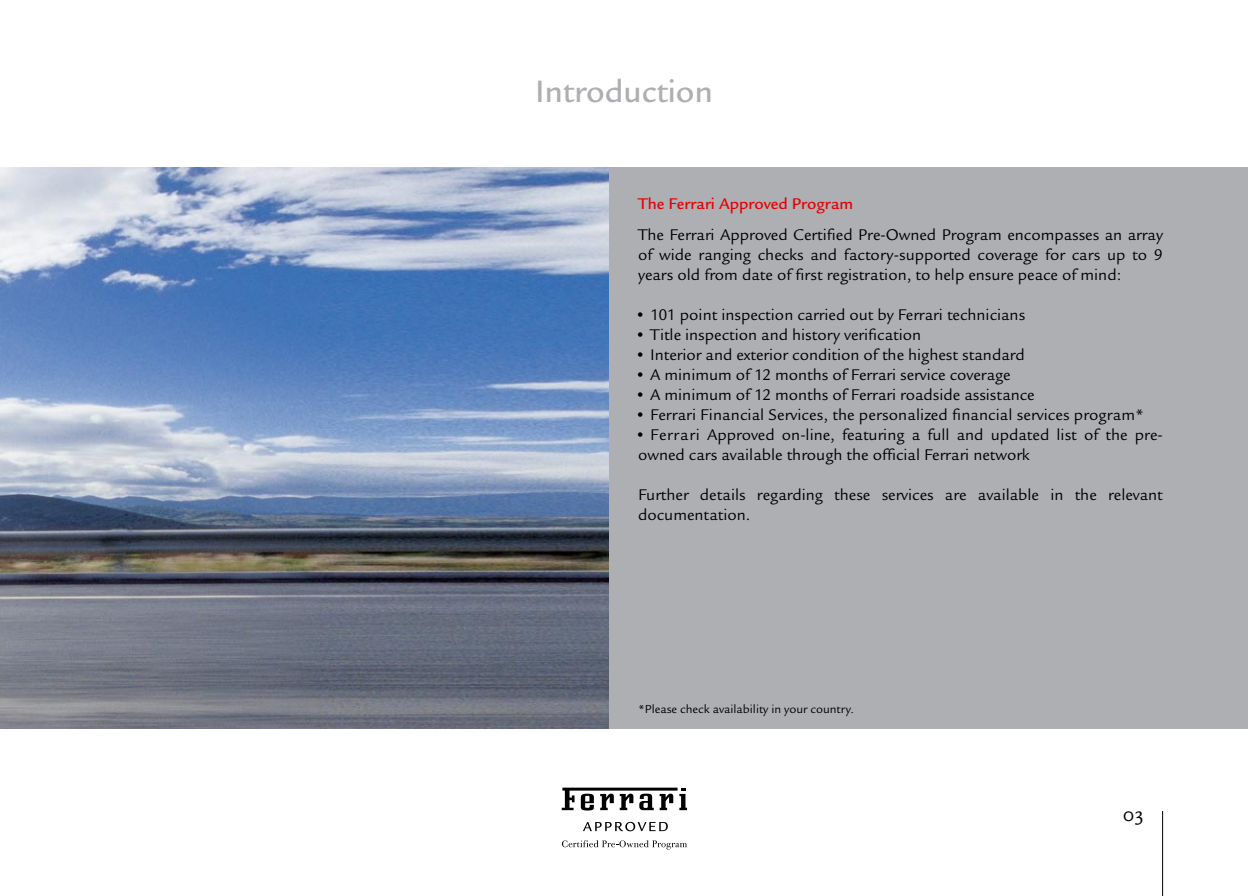
<style>
.page{position:relative;width:1248px;height:896px;background:#fff}
.page>*{position:absolute;margin:0;border:0;box-sizing:border-box;transform-origin:0 0}
.t1{font:500 32px "Legacy Sans EFOP";color:#aeafb2}
.t2{font:20px "Legacy Sans EFOP Book SC";color:#000}
.t3{font:16px/20px "Legacy Sans EFOP";color:#000}
.t4{font:500 16px "Legacy Sans EFOP";color:#e60004}
.t5{font:12px "Legacy Sans EFOP";color:#000}
</style>
<div class="page">
<img style="left:0;top:167px;width:609px;height:562px">
<hr style="left:1162px;top:811px;width:1px;height:85px;background:#000">
<div style="left:609px;top:167px;width:638px;height:562px;background:#aeafb2"></div>
<svg style="left:583px;top:822px;width:84px;height:9px"></svg>
<svg style="left:562px;top:840px;width:125px;height:9px"></svg>
<svg style="left:561px;top:787px;width:126px;height:23px"></svg>
<h1 class="t1" style="left:535px;top:72px;width:179px">Introduction</h1>
<p class="t4" style="left:638px;top:194px;width:216px">The Ferrari Approved Program</p>
<p class="t3" style="left:638px;top:225px;width:526px;text-align:justify">The Ferrari Approved Certified Pre-Owned Program encompasses an array of wide ranging checks and factory-supported coverage for cars up to 9 years old from date of first registration, to help ensure peace of mind:</p>
<p class="t3" style="left:638px;top:305px;width:388px">• 101 point inspection carried out by Ferrari technicians</p>
<p class="t3" style="left:638px;top:325px;width:284px">• Title inspection and history verification</p>
<p class="t3" style="left:638px;top:345px;width:388px">• Interior and exterior condition of the highest standard</p>
<p class="t3" style="left:638px;top:365px;width:374px">• A minimum of 12 months of Ferrari service coverage</p>
<p class="t3" style="left:638px;top:385px;width:398px">• A minimum of 12 months of Ferrari roadside assistance</p>
<p class="t3" style="left:638px;top:405px;width:507px">• Ferrari Financial Services, the personalized financial services program*</p>
<p class="t3" style="left:638px;top:425px;width:526px">• Ferrari Approved on-line, featuring a full and updated list of the pre&shy;owned cars available through the official Ferrari network</p>
<p class="t3" style="left:638px;top:485px;width:526px">Further details regarding these services are available in the relevant documentation.</p>
<p class="t5" style="left:638px;top:702px;width:217px">*Please check availability in your country.</p>
<p class="t2" style="left:1122px;top:802px;width:22px">03</p>
</div>
